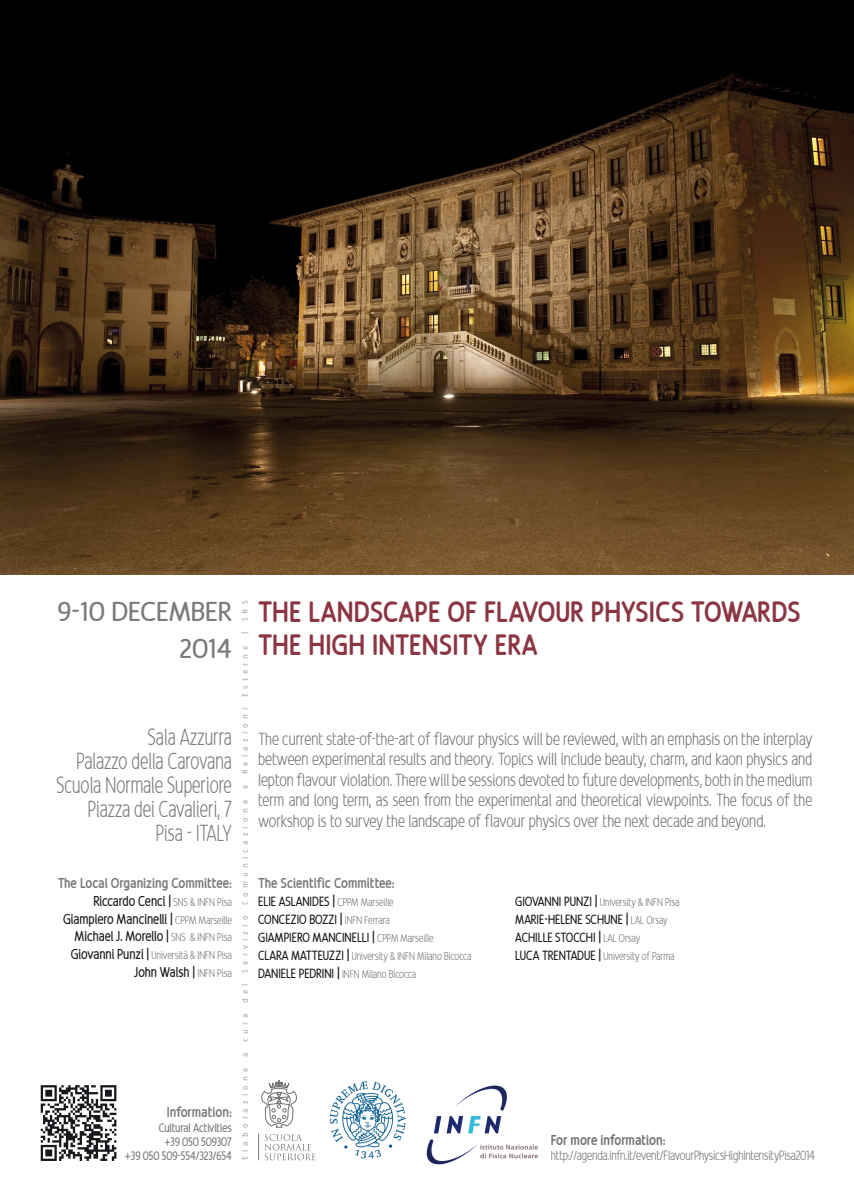
<style>
.page{position:relative;width:854px;height:1202px;background:#fff}
.page>*{position:absolute;margin:0;border:0;box-sizing:border-box;transform-origin:0 0}
.t1{font:700 28.7px/33.4px "Revalo Modern";color:#8b3642}
.t2{font:26.7px/37.2px "Revalo Modern";color:#797a7c;text-align:right;scale:1.19 1}
.t3{font:300 22.6px/24px "Revalo Modern";color:#797a7c;text-align:right;scale:.9 1}
.t4{font:300 17px/20.4px "Revalo Modern";color:#707173;text-align:justify}
.t5{font:14px/17.8px "Revalo Modern";color:#1a171c;text-align:right}
.t6{font:700 14px "Revalo Modern";color:#797a7c}
.t7{font:700 14px "Revalo Modern";color:#707173}
.t8{font:13px/18px "Revalo Modern";color:#1a171c}
.t9{font:300 13px "Revalo Modern";letter-spacing:-.01em;color:#707173}
.t10{font:12px/14.4px "Revalo Modern";letter-spacing:-.01em;color:#797a7c;text-align:right}
.t11{font:300 11px/18px "Revalo Modern";color:#707173}
.t12{font:8px "Fago No";letter-spacing:.51em;color:#a5a6a8}
.s1{font-weight:700;color:#797a7c}
.s2{font-weight:300;font-size:11px;color:#707173}
.s3{font-weight:400;font-size:14px;color:#1a171c}
.s4{font-size:14px}
.s5{font-weight:400;font-size:13px;color:#1a171c}
</style>
<div class="page">
<svg style="left:258px;top:1080px;width:57px;height:80px"></svg>
<img style="left:329px;top:1081px;width:77px;height:78px">
<img style="left:426px;top:1085px;width:112px;height:80px">
<img style="left:0;top:0;width:853px;height:574px">
<img style="left:40px;top:1085px;width:77px;height:76px">
<h2 class="t2" style="left:57px;top:592px;width:148px">9-10 DECEMBER<br>2014</h2>
<h3 class="t3" style="left:56px;top:724px;width:196px">Sala Azzurra<br>Palazzo della Carovana<br>Scuola Normale Superiore<br>Piazza dei Cavalieri, 7<br>Pisa - ITALY</h3>
<p class="t5" style="left:58px;top:873px;width:176px"><span class="s1">The Local Organizing Committee:<br></span>Riccardo Cenci | <span class="s2">SNS &amp; INFN Pisa </span>Giampiero Mancinelli | <span class="s2">CPPM Marseille </span>Michael J. Morello | <span class="s2">SNS &amp; INFN Pisa</span></p>
<p class="t11" style="left:71px;top:946px;width:163px"><span class="s3">Giovanni Punzi |</span> Università &amp; INFN Pisa</p>
<p class="t5" style="left:134px;top:962px;width:99px">John Walsh | <span class="s2">INFN Pisa</span></p>
<p class="t6" style="left:167px;top:1102px;width:67px">Information:</p>
<p class="t10" style="left:125px;top:1119px;width:108px">Cultural Activities<br>+39 050 509307<br>+39 050 509-554/323/654</p>
<p class="t12" style="left:240px;top:621px;width:22px;rotate:-90deg">SNS</p>
<p class="t12" style="left:240px;top:634px;width:4px;rotate:-90deg">|</p>
<p class="t12" style="left:240px;top:697px;width:53px;rotate:-90deg">Esterne</p>
<p class="t12" style="left:240px;top:774px;width:68px;rotate:-90deg">Relazioni</p>
<p class="t12" style="left:240px;top:789px;width:6px;rotate:-90deg">e</p>
<p class="t12" style="left:240px;top:905px;width:106px;rotate:-90deg">Comunicazione</p>
<p class="t12" style="left:240px;top:973px;width:59px;rotate:-90deg">Servizio</p>
<p class="t12" style="left:240px;top:1003px;width:21px;rotate:-90deg">del</p>
<p class="t12" style="left:240px;top:1042px;width:29px;rotate:-90deg">cura</p>
<p class="t12" style="left:240px;top:1057px;width:6px;rotate:-90deg">a</p>
<p class="t12" style="left:240px;top:1160px;width:94px;rotate:-90deg">Elaborazione</p>
<h1 class="t1" style="left:258px;top:593px;width:544px">THE LANDSCAPE OF FLAVOUR PHYSICS TOWARDS<br>THE HIGH INTENSITY ERA</h1>
<p class="t4" style="left:258px;top:728px;width:555px">The current state-of-the-art of flavour physics will be reviewed, with an emphasis on the interplay between experimental results and theory. Topics will include beauty, charm, and kaon physics and lepton flavour violation. There will be sessions devoted to future developments, both in the medium term and long term, as seen from the experimental and theoretical viewpoints. The focus of the workshop is to survey the landscape of flavour physics over the next decade and beyond.</p>
<p class="t6" style="left:258px;top:873px;width:138px">The Scientific Committee:</p>
<p class="t8" style="left:258px;top:892px;width:177px">ELIE ASLANIDES <span class="s4">|</span> <span class="s2">CPPM Marseille<br></span>CONCEZIO BOZZI <span class="s4">|</span> <span class="s2">INFN Ferrara<br></span>GIAMPIERO MANCINELLI <span class="s4">|</span> <span class="s2">CPPM Marseille</span></p>
<p class="t11" style="left:258px;top:947px;width:215px"><span class="s5">CLARA MATTEUZZI</span> <span class="s3">|</span> University &amp; INFN Milano Bicocca<br><span class="s5">DANIELE PEDRINI</span> <span class="s3">|</span> INFN Milano Bicocca</p>
<p class="t11" style="left:515px;top:893px;width:166px"><span class="s5">GIOVANNI PUNZI</span> <span class="s3">|</span> University &amp; INFN Pisa</p>
<p class="t8" style="left:515px;top:910px;width:154px">MARIE-HELENE SCHUNE <span class="s4">|</span> <span class="s2">LAL Orsay<br></span>ACHILLE STOCCHI <span class="s4">|</span> <span class="s2">LAL Orsay</span></p>
<p class="t11" style="left:515px;top:947px;width:161px"><span class="s5">LUCA TRENTADUE</span> <span class="s3">|</span> University of Parma</p>
<p class="t7" style="left:550px;top:1130px;width:116px">For more information:</p>
<p class="t9" style="left:550px;top:1147px;width:265px">http://agenda.infn.it/event/FlavourPhysicsHighIntensityPisa2014</p>
</div>
